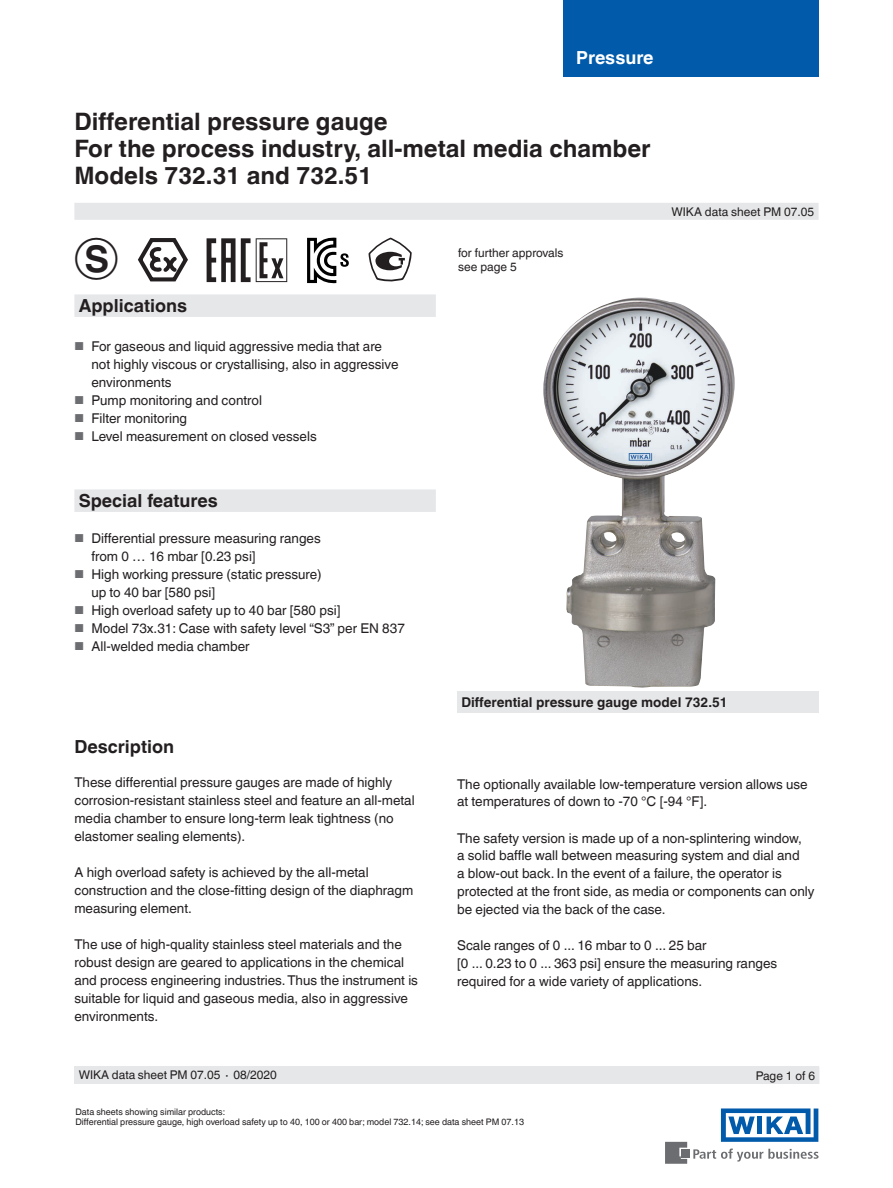
<style>
.page{position:relative;width:893px;height:1188px;background:#fff}
.page>*{position:absolute;margin:0;border:0;box-sizing:border-box;transform-origin:0 0}
.t1{font:46.5px "Wika";color:#231f20}
.t2{font:700 24px/27px "Helvetica World";color:#231f20}
.t3{font:700 18px "Helvetica World";color:#231f20}
.t4{font:700 18px "Helvetica World";color:#fff}
.t5{font:13.5px/18px "Helvetica World";color:#231f20}
.t6{font:700 13.5px "Helvetica World";color:#231f20}
.t7{font:12px "Helvetica World";color:#231f20}
.t8{font:9px/10.5px "Helvetica World";color:#231f20}
.s1{font-size:11.55px;color:#6c6d70}
</style>
<div class="page">
<svg style="left:693px;top:1149px;width:126px;height:13px"></svg>
<div style="left:682px;top:1150px;width:8px;height:8px;background:#6c6d70"></div>
<svg style="left:665px;top:1142px;width:22px;height:22px"></svg>
<svg style="left:721px;top:1108px;width:97px;height:34px"></svg>
<div style="left:563px;top:0;width:256px;height:76px;background:#015aaa"></div>
<div style="left:74px;top:203px;width:745px;height:17px;background:#e6e7e9"></div>
<div style="left:74px;top:1066px;width:745px;height:18px;background:#e6e7e9"></div>
<img style="left:543px;top:298px;width:192px;height:390px">
<svg style="left:138px;top:238px;width:50px;height:44px"></svg>
<svg style="left:207px;top:238px;width:80px;height:44px"></svg>
<svg style="left:307px;top:238px;width:42px;height:45px"></svg>
<svg style="left:368px;top:238px;width:44px;height:44px"></svg>
<div style="left:457px;top:692px;width:362px;height:21px;background:#e6e7e9"></div>
<div style="left:74px;top:294px;width:362px;height:23px;background:#e6e7e9"></div>
<div style="left:74px;top:489px;width:362px;height:23px;background:#e6e7e9"></div>
<h3 class="t4" style="left:576px;top:47px;width:79px">Pressure</h3>
<h2 class="t2" style="left:74px;top:108px;width:578px">Differential pressure gauge<br>For the process industry, all-metal media chamber<br>Models 732.31 and 732.51</h2>
<h1 class="t1" style="left:74px;top:235px;width:46px">k</h1>
<h3 class="t3" style="left:79px;top:295px;width:110px">Applications</h3>
<p class="t5" style="left:91px;top:337px;width:309px;text-indent:-17px"><span class="s1">■</span> For gaseous and liquid aggressive media that are not highly viscous or crystallising, also in aggressive environments</p>
<p class="t5" style="left:74px;top:391px;width:189px"><span class="s1">■</span> Pump monitoring and control</p>
<p class="t5" style="left:74px;top:409px;width:114px"><span class="s1">■</span> Filter monitoring</p>
<p class="t5" style="left:74px;top:427px;width:244px"><span class="s1">■</span> Level measurement on closed vessels</p>
<h3 class="t3" style="left:79px;top:490px;width:141px">Special features</h3>
<p class="t5" style="left:91px;top:529px;width:231px;text-indent:-17px"><span class="s1">■</span> Differential pressure measuring ranges from 0 … 16 mbar [0.23 psi]</p>
<p class="t5" style="left:91px;top:565px;width:232px;text-indent:-17px"><span class="s1">■</span> High working pressure (static pressure) up to 40 bar [580 psi]</p>
<p class="t5" style="left:74px;top:601px;width:268px"><span class="s1">■</span> High overload safety up to 40 bar [580 psi]</p>
<p class="t5" style="left:74px;top:619px;width:332px"><span class="s1">■</span> Model 73x.31: Case with safety level “S3” per EN 837</p>
<p class="t5" style="left:74px;top:637px;width:177px"><span class="s1">■</span> All-welded media chamber</p>
<p class="t7" style="left:458px;top:246px;width:107px">for further approvals</p>
<p class="t7" style="left:458px;top:259px;width:60px">see page 5</p>
<p class="t7" style="left:671px;top:204px;width:144px">WIKA data sheet PM 07.05</p>
<h3 class="t3" style="left:74px;top:736px;width:101px">Description</h3>
<p class="t5" style="left:74px;top:774px;width:342px">These differential pressure gauges are made of highly corrosion-resistant stainless steel and feature an all-metal media chamber to ensure long-term leak tightness (no elastomer sealing elements).</p>
<p class="t5" style="left:74px;top:864px;width:340px">A high overload safety is achieved by the all-metal construction and the close-fitting design of the diaphragm measuring element.</p>
<p class="t5" style="left:74px;top:936px;width:345px">The use of high-quality stainless steel materials and the robust design are geared to applications in the chemical and process engineering industries. Thus the instrument is suitable for liquid and gaseous media, also in aggressive environments.</p>
<p class="t7" style="left:79px;top:1068px;width:200px">WIKA data sheet PM 07.05 ∙ 08/2020</p>
<p class="t6" style="left:461px;top:695px;width:268px">Differential pressure gauge model 732.51</p>
<p class="t5" style="left:457px;top:775px;width:352px">The optionally available low-temperature version allows use at temperatures of down to -70 °C [-94 °F].</p>
<p class="t5" style="left:457px;top:829px;width:359px">The safety version is made up of a non-splintering window,<br>a solid baffle wall between measuring system and dial and<br>a blow-out back. In the event of a failure, the operator is protected at the front side, as media or components can only be ejected via the back of the case.</p>
<p class="t5" style="left:457px;top:937px;width:322px">Scale ranges of 0 ... 16 mbar to 0 ... 25 bar<br>[0 ... 0.23 to 0 ... 363 psi] ensure the measuring ranges required for a wide variety of applications.</p>
<p class="t7" style="left:756px;top:1068px;width:61px">Page 1 of 6</p>
<p class="t8" style="left:75px;top:1107px;width:450px">Data sheets showing similar products:<br>Differential pressure gauge, high overload safety up to 40, 100 or 400 bar; model 732.14; see data sheet PM 07.13</p>
</div>
